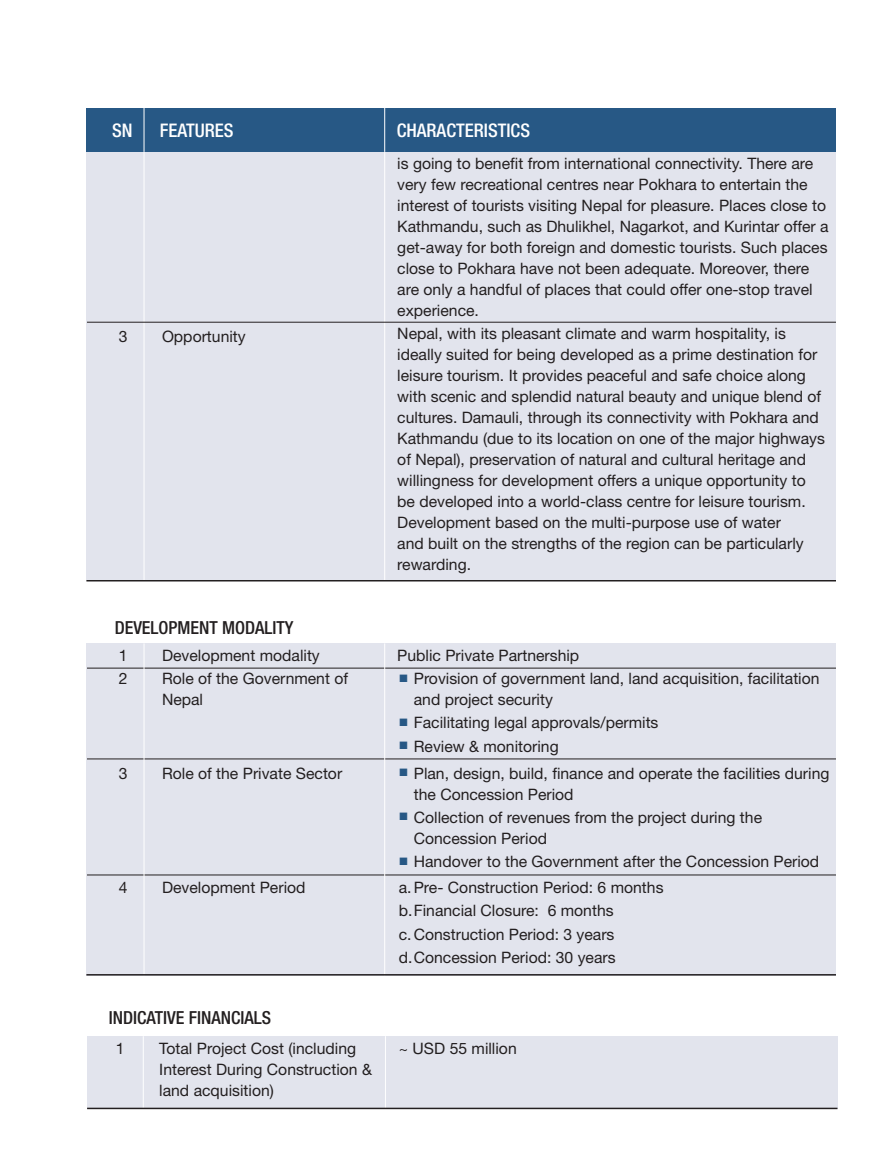
<style>
.page{position:relative;width:890px;height:1160px;background:#fff}
.page>*{position:absolute;margin:0;border:0;box-sizing:border-box;transform-origin:0 0}
.table_head{font:500 condensed 18.75px "Helvetica Neue";color:#fff}
.table_sub_head{font:500 condensed 18px "Helvetica Neue";color:#231f20}
.table_body{font:15.75px/21px "Helvetica Neue";color:#231f20}
.table_bullet{font:15.75px/21px "Helvetica Neue";color:#231f20}
.table_body_left{font:15.75px/21px "Helvetica Neue";color:#231f20}
.s1{color:#275885}
</style>
<div class="page">
<div style="left:86px;top:643px;width:750px;height:333px;background:#e2e4ed"></div>
<div style="left:86px;top:151px;width:750px;height:429px;background:#e2e4ed"></div>
<div style="left:86px;top:108px;width:750px;height:43px;background:#275885"></div>
<hr style="left:144px;top:108px;width:1px;height:43px;background:#fff">
<hr style="left:144px;top:151px;width:1px;height:429px;background:#fff">
<hr style="left:384px;top:108px;width:1px;height:43px;background:#fff">
<hr style="left:384px;top:151px;width:1px;height:429px;background:#fff">
<hr style="left:86px;top:580px;width:750px;height:1px;background:#231f20">
<hr style="left:87px;top:322px;width:749px;height:1px;background:#231f20">
<hr style="left:87px;top:668px;width:749px;height:1px;background:#231f20">
<hr style="left:87px;top:759px;width:749px;height:1px;background:#231f20">
<hr style="left:87px;top:875px;width:749px;height:1px;background:#231f20">
<hr style="left:144px;top:643px;width:1px;height:333px;background:#fff">
<hr style="left:384px;top:643px;width:1px;height:333px;background:#fff">
<hr style="left:86px;top:974px;width:750px;height:2px;background:#231f20">
<div style="left:87px;top:1036px;width:750px;height:73px;background:#e2e4ed"></div>
<hr style="left:143px;top:1036px;width:1px;height:73px;background:#fff">
<hr style="left:385px;top:1036px;width:1px;height:73px;background:#fff">
<hr style="left:87px;top:1108px;width:750px;height:1px;background:#231f20">
<p class="table_head" style="left:112px;top:119px;width:22px">SN</p>
<p class="table_head" style="left:160px;top:119px;width:75px">FEATURES</p>
<p class="table_head" style="left:397px;top:119px;width:135px">CHARACTERISTICS</p>
<p class="table_body_left" style="left:119px;top:326px;width:10px">3</p>
<p class="table_body_left" style="left:162px;top:326px;width:85px">Opportunity</p>
<p class="table_sub_head" style="left:115px;top:617px;width:180px">DEVELOPMENT MODALITY</p>
<p class="table_body_left" style="left:119px;top:645px;width:10px">1</p>
<p class="table_body_left" style="left:162px;top:645px;width:159px">Development modality</p>
<p class="table_body_left" style="left:119px;top:668px;width:10px">2</p>
<p class="table_body_left" style="left:162px;top:668px;width:188px">Role of the Government of<br>Nepal</p>
<p class="table_body_left" style="left:119px;top:762px;width:10px">3</p>
<p class="table_body_left" style="left:162px;top:762px;width:182px">Role of the Private Sector</p>
<p class="table_body_left" style="left:119px;top:877px;width:10px">4</p>
<p class="table_body_left" style="left:162px;top:877px;width:145px">Development Period</p>
<p class="table_sub_head" style="left:109px;top:1007px;width:164px">INDICATIVE FINANCIALS</p>
<p class="table_body_left" style="left:116px;top:1038px;width:10px">1</p>
<p class="table_body_left" style="left:159px;top:1038px;width:214px">Total Project Cost (including<br>Interest During Construction &amp; land acquisition)</p>
<p class="table_body" style="left:397px;top:153px;width:433px">is going to benefit from international connectivity. There are very few recreational centres near Pokhara to entertain the interest of tourists visiting Nepal for pleasure. Places close to Kathmandu, such as Dhulikhel, Nagarkot, and Kurintar offer a get-away for both foreign and domestic tourists. Such places close to Pokhara have not been adequate. Moreover, there are only a handful of places that could offer one-stop travel experience.</p>
<p class="table_body" style="left:397px;top:323px;width:429px">Nepal, with its pleasant climate and warm hospitality, is ideally suited for being developed as a prime destination for leisure tourism. It provides peaceful and safe choice along with scenic and splendid natural beauty and unique blend of cultures. Damauli, through its connectivity with Pokhara and Kathmandu (due to its location on one of the major highways of Nepal), preservation of natural and cultural heritage and willingness for development offers a unique opportunity to be developed into a world-class centre for leisure tourism.<br>Development based on the multi-purpose use of water<br>and built on the strengths of the region can be particularly rewarding.</p>
<p class="table_body" style="left:397px;top:645px;width:184px">Public Private Partnership</p>
<p class="table_bullet" style="left:414px;top:668px;width:407px;text-indent:-15px"><span class="s1">■</span> Provision of government land, land acquisition, facilitation and project security</p>
<p class="table_bullet" style="left:399px;top:712px;width:261px"><span class="s1">■</span> Facilitating legal approvals/permits</p>
<p class="table_bullet" style="left:399px;top:735px;width:161px"><span class="s1">■</span> Review &amp; monitoring</p>
<p class="table_bullet" style="left:414px;top:762px;width:417px;text-indent:-15px"><span class="s1">■</span> Plan, design, build, finance and operate the facilities during the Concession Period</p>
<p class="table_bullet" style="left:414px;top:806px;width:350px;text-indent:-15px"><span class="s1">■</span> Collection of revenues from the project during the<br>Concession Period</p>
<p class="table_bullet" style="left:399px;top:851px;width:422px"><span class="s1">■</span> Handover to the Government after the Concession Period</p>
<p class="table_bullet" style="left:399px;top:877px;width:266px">a.Pre- Construction Period: 6 months</p>
<p class="table_bullet" style="left:399px;top:900px;width:216px">b.Financial Closure: 6 months</p>
<p class="table_bullet" style="left:399px;top:923px;width:217px">c.Construction Period: 3 years</p>
<p class="table_bullet" style="left:399px;top:946px;width:218px">d.Concession Period: 30 years</p>
<p class="table_bullet" style="left:399px;top:1038px;width:119px">~ USD 55 million</p>
</div>
